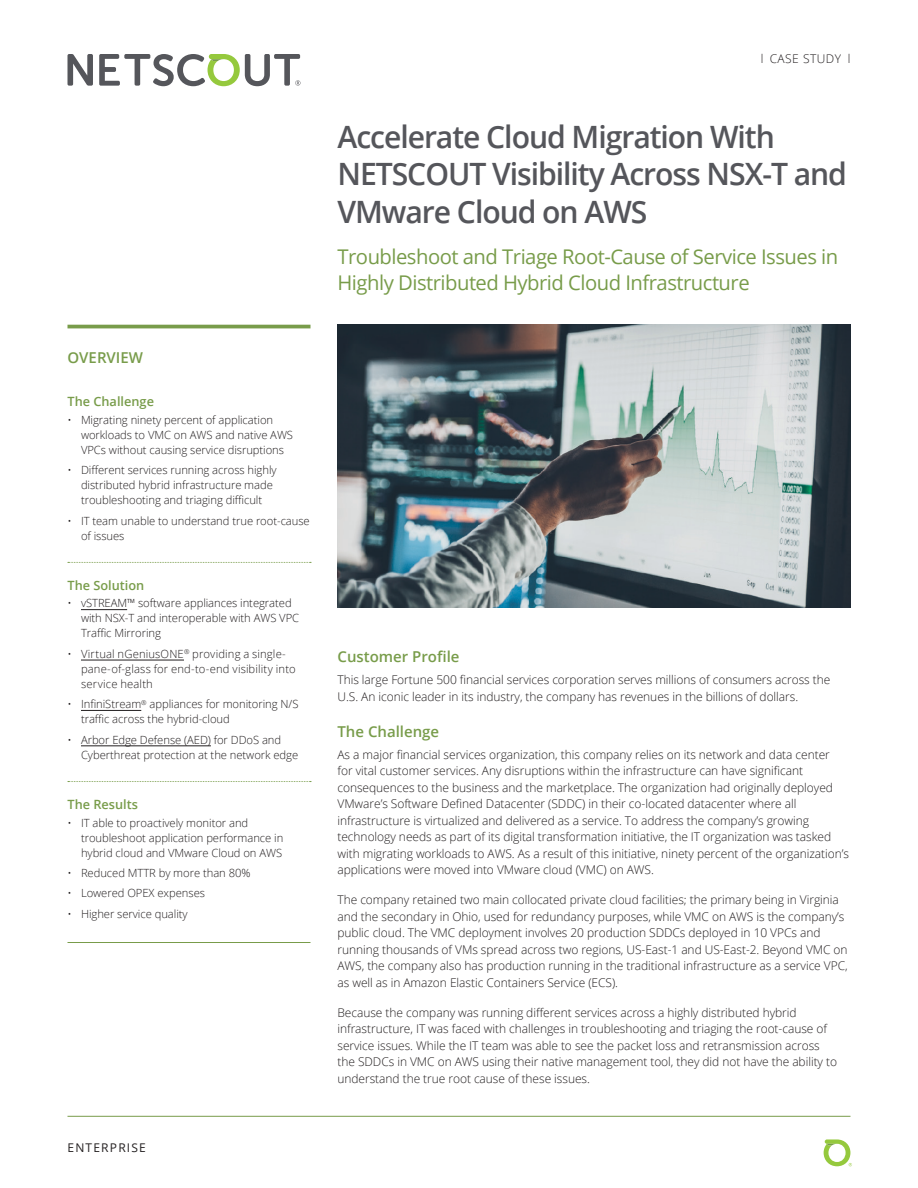
<style>
.page{position:relative;width:918px;height:1188px;background:#fff}
.page>*{position:absolute;margin:0;border:0;box-sizing:border-box;transform-origin:0 0}
.Document_Title{font:600 30.75px/37.5px "Open Sans";letter-spacing:-.035em;color:#55565b}
.Subtitle{font:20.25px/25.5px "Open Sans";letter-spacing:-.025em;color:#789c4a}
.Level_1_-_Heading{font:600 15px "Open Sans";color:#789c4a}
.Level_1_-_Section_He{font:600 15px "Open Sans";color:#789c4a}
.Level_2_-_Heading{font:600 12.75px "Open Sans";color:#789c4a}
.Body{font:300 12px/16.5px "Open Sans";letter-spacing:-.005em;color:#231f20}
.Body-2{font:300 12px "Open Sans";letter-spacing:.04em;color:#231f20}
.t1{font:12px "Open Sans";letter-spacing:.1em;color:#231f20}
.t2{font:300 11.25px/15px "Open Sans";letter-spacing:-.005em;color:#231f20}
</style>
<div class="page">
<svg style="left:68px;top:54px;width:25px;height:32px"></svg>
<svg style="left:99px;top:54px;width:201px;height:32px"></svg>
<hr style="left:68px;top:1116px;width:782px;height:1px;background:#789c4a">
<svg style="left:824px;top:1139px;width:28px;height:27px"></svg>
<img style="left:338px;top:324px;width:512px;height:284px">
<hr style="left:68px;top:325px;width:242px;height:3px;background:#789c4a">
<svg style="left:68px;top:562px;width:243px;height:1px"></svg>
<hr style="left:81px;top:609px;width:46px;height:1px;background:#231f20">
<hr style="left:81px;top:660px;width:103px;height:1px;background:#231f20">
<hr style="left:81px;top:710px;width:60px;height:1px;background:#231f20">
<hr style="left:81px;top:746px;width:130px;height:1px;background:#231f20">
<svg style="left:68px;top:781px;width:243px;height:1px"></svg>
<hr style="left:68px;top:942px;width:242px;height:1px;background:#789c4a">
<p class="Level_1_-_Section_He" style="left:68px;top:347px;width:77px">OVERVIEW</p>
<p class="Level_2_-_Heading" style="left:68px;top:393px;width:88px">The Challenge</p>
<p class="t2" style="left:81px;top:412px;width:214px;text-indent:-14px">• Migrating ninety percent of application workloads to VMC on AWS and native AWS<br>VPCs without causing service disruptions</p>
<p class="t2" style="left:81px;top:462px;width:197px;text-indent:-14px">• Different services running across highly distributed hybrid infrastructure made troubleshooting and triaging difficult</p>
<p class="t2" style="left:81px;top:513px;width:230px;text-indent:-14px">• IT team unable to understand true root-cause of issues</p>
<p class="Level_2_-_Heading" style="left:68px;top:576px;width:78px">The Solution</p>
<p class="t2" style="left:81px;top:596px;width:220px;text-indent:-14px">• vSTREAM™ software appliances integrated with NSX-T and interoperable with AWS VPC<br>Traffic Mirroring</p>
<p class="t2" style="left:81px;top:646px;width:216px;text-indent:-14px">• Virtual nGeniusONE<sup>®</sup> providing a single&shy;pane-of-glass for end-to-end visibility into service health</p>
<p class="t2" style="left:81px;top:696px;width:219px;text-indent:-14px">• InfiniStream<sup>®</sup> appliances for monitoring N/S traffic across the hybrid-cloud</p>
<p class="t2" style="left:81px;top:732px;width:219px;text-indent:-14px">• Arbor Edge Defense (AED) for DDoS and<br>Cyberthreat protection at the network edge</p>
<p class="Level_2_-_Heading" style="left:68px;top:796px;width:72px">The Results</p>
<p class="t2" style="left:81px;top:815px;width:204px;text-indent:-14px">• IT able to proactively monitor and troubleshoot application performance in hybrid cloud and VMware Cloud on AWS</p>
<p class="t2" style="left:68px;top:865px;width:185px">• Reduced MTTR by more than 80%</p>
<p class="t2" style="left:68px;top:886px;width:139px">• Lowered OPEX expenses</p>
<p class="t2" style="left:68px;top:906px;width:122px">• Higher service quality</p>
<p class="t1" style="left:68px;top:1139px;width:80px">ENTERPRISE</p>
<p class="Body-2" style="left:761px;top:51px;width:91px">l CASE STUDY l</p>
<p class="Document_Title" style="left:338px;top:117px;width:511px">Accelerate Cloud Migration With<br>NETSCOUT Visibility Across NSX-T and<br>VMware Cloud on AWS</p>
<p class="Subtitle" style="left:338px;top:244px;width:502px">Troubleshoot and Triage Root-Cause of Service Issues in<br>Highly Distributed Hybrid Cloud Infrastructure</p>
<p class="Level_1_-_Heading" style="left:338px;top:646px;width:124px">Customer Profile</p>
<p class="Body" style="left:338px;top:671px;width:494px">This large Fortune 500 financial services corporation serves millions of consumers across the<br>U.S. An iconic leader in its industry, the company has revenues in the billions of dollars.</p>
<p class="Level_1_-_Heading" style="left:338px;top:721px;width:103px">The Challenge</p>
<p class="Body" style="left:338px;top:746px;width:513px">As a major financial services organization, this company relies on its network and data center<br>for vital customer services. Any disruptions within the infrastructure can have significant consequences to the business and the marketplace. The organization had originally deployed VMware’s Software Defined Datacenter (SDDC) in their co-located datacenter where all infrastructure is virtualized and delivered as a service. To address the company’s growing technology needs as part of its digital transformation initiative, the IT organization was tasked with migrating workloads to AWS. As a result of this initiative, ninety percent of the organization’s applications were moved into VMware cloud (VMC) on AWS.</p>
<p class="Body" style="left:338px;top:891px;width:512px">The company retained two main collocated private cloud facilities; the primary being in Virginia and the secondary in Ohio, used for redundancy purposes, while VMC on AWS is the company’s public cloud. The VMC deployment involves 20 production SDDCs deployed in 10 VPCs and running thousands of VMs spread across two regions, US-East-1 and US-East-2. Beyond VMC on AWS, the company also has production running in the traditional infrastructure as a service VPC, as well as in Amazon Elastic Containers Service (ECS).</p>
<p class="Body" style="left:338px;top:1004px;width:501px">Because the company was running different services across a highly distributed hybrid infrastructure, IT was faced with challenges in troubleshooting and triaging the root-cause of service issues. While the IT team was able to see the packet loss and retransmission across the SDDCs in VMC on AWS using their native management tool, they did not have the ability to understand the true root cause of these issues.</p>
</div>
